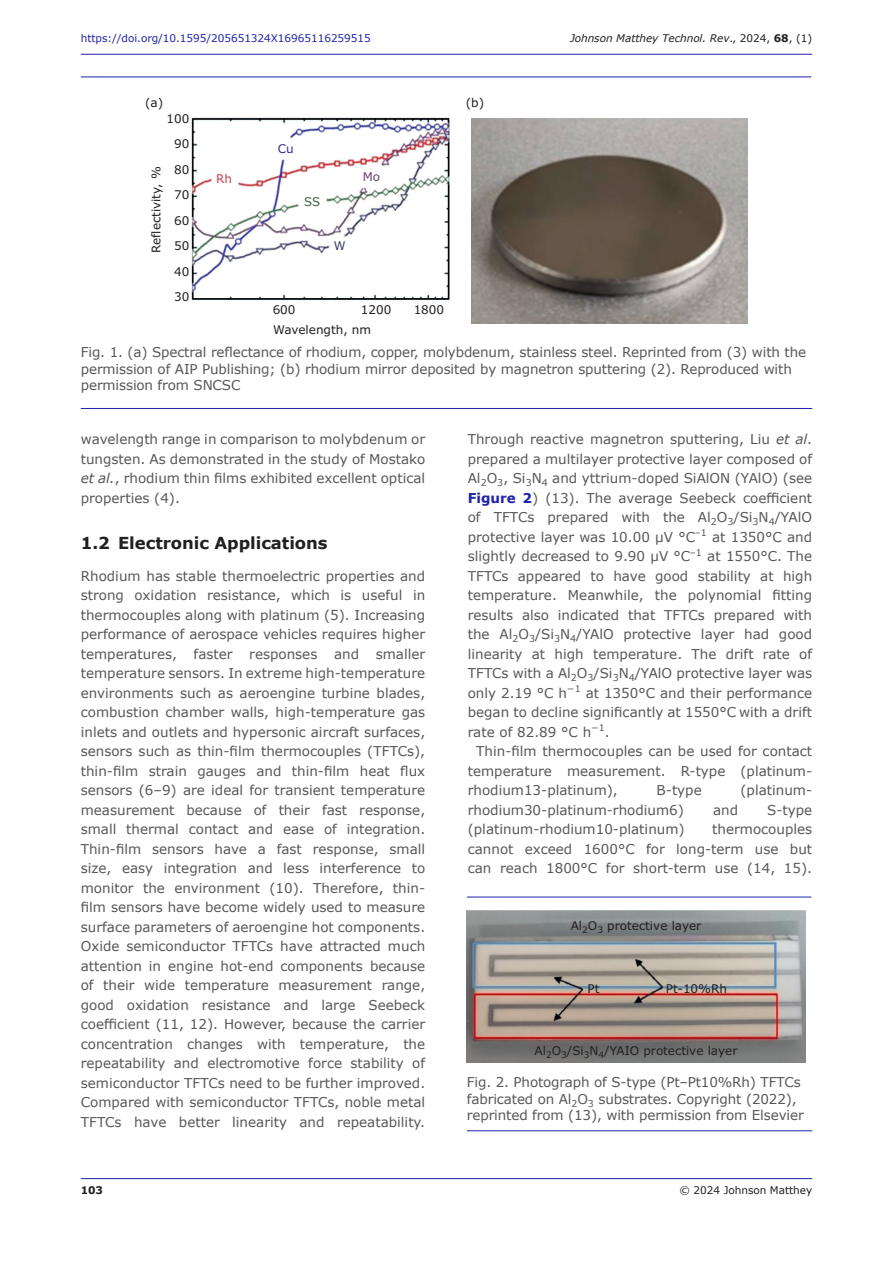
<style>
.page{position:relative;width:893px;height:1263px;background:#fff}
.page>*{position:absolute;margin:0;border:0;box-sizing:border-box;transform-origin:0 0}
.Bodytext_subhead{font:700 16.5px "Verdana";letter-spacing:-.005em;color:#231f20}
.Bodytext_fullout{font:13.5px/19.5px "Verdana";color:#575756;text-align:justify}
.Captions_for_pic_drg{font:13.5px/16.5px "Verdana";letter-spacing:-.01em;color:#575756}
.Bodytext_indent{font:13.5px/19.5px "Verdana";color:#575756;text-align:justify}
.t1{font:12px/25.5px "Verdana";color:#231f20;text-align:justify}
.t2{font:12px "Verdana";color:#362f92}
.t3{font:12px "Verdana";color:#c44150}
.t4{font:12px "Verdana";color:#634265}
.t5{font:12px "Verdana";color:#47634c}
.t6{font:12px "Verdana";color:#37385c}
.t7{font:10.5px "Verdana";letter-spacing:-.005em;color:#1e22aa}
.t8{font:italic 10.5px "Verdana";letter-spacing:-.005em;color:#231f20}
.t9{font:10.5px "Verdana";letter-spacing:-.005em;color:#231f20}
.t10{font:700 10.5px "Verdana";color:#231f20}
.s1{font-style:normal}
.s2{font-weight:700;font-style:normal}
.s3{font-style:italic}
.s4{font-weight:700;color:#1e22aa}
</style>
<div class="page">
<hr style="left:81px;top:1178px;width:731px;height:1px;background:#1e22aa">
<hr style="left:81px;top:54px;width:731px;height:1px;background:#1e22aa">
<hr style="left:81px;top:408px;width:731px;height:1px;background:#1e22aa">
<hr style="left:81px;top:77px;width:730px;height:1px;background:#1e22aa">
<img style="left:191px;top:117px;width:259px;height:184px">
<img style="left:471px;top:118px;width:277px;height:206px">
<hr style="left:467px;top:1130px;width:345px;height:1px;background:#1e22aa">
<hr style="left:467px;top:897px;width:344px;height:1px;background:#1e22aa">
<img style="left:467px;top:911px;width:338px;height:152px">
<p class="t7" style="left:81px;top:31px;width:291px">https://doi.org/10.1595/205651324X16965116259515</p>
<p class="t8" style="left:570px;top:31px;width:244px">Johnson Matthey Technol. Rev<span class="s1">., 2024,</span> <span class="s2">68</span><span class="s1">, (1)</span></p>
<p class="t1" style="left:145px;top:89px;width:20px">(a)</p>
<p class="t1" style="left:466px;top:89px;width:20px">(b)</p>
<p class="t1" style="left:174px;top:131px;width:17px">90</p>
<p class="t1" style="left:166px;top:106px;width:24px">100</p>
<p class="t2" style="left:278px;top:141px;width:17px">Cu</p>
<p class="t1" style="left:143px;top:253px;width:88px;rotate:-90deg">Reflectivity, %</p>
<p class="t1" style="left:174px;top:157px;width:17px">80<br>70<br>60</p>
<p class="t1" style="left:174px;top:233px;width:17px">50<br>40<br>30</p>
<p class="t3" style="left:216px;top:170px;width:17px">Rh</p>
<p class="t4" style="left:363px;top:168px;width:19px">Mo</p>
<p class="t5" style="left:304px;top:194px;width:18px">SS</p>
<p class="t6" style="left:334px;top:238px;width:13px">W</p>
<p class="t1" style="left:273px;top:297px;width:24px">600</p>
<p class="t1" style="left:361px;top:297px;width:32px">1200</p>
<p class="t1" style="left:414px;top:297px;width:32px">1800</p>
<p class="t1" style="left:273px;top:317px;width:100px">Wavelength, nm</p>
<p class="Captions_for_pic_drg" style="left:81px;top:344px;width:727px">Fig. 1. (a) Spectral reflectance of rhodium, copper, molybdenum, stainless steel. Reprinted from (3) with the permission of AIP Publishing; (b) rhodium mirror deposited by magnetron sputtering (2). Reproduced with permission from SNCSC</p>
<p class="Bodytext_fullout" style="left:81px;top:429px;width:346px">wavelength range in comparison to molybdenum or tungsten. As demonstrated in the study of Mostako <span class="s3">et al.</span>, rhodium thin films exhibited excellent optical properties (4).</p>
<p class="Bodytext_subhead" style="left:81px;top:531px;width:248px">1.2 Electronic Applications</p>
<p class="Bodytext_fullout" style="left:81px;top:566px;width:346px">Rhodium has stable thermoelectric properties and strong oxidation resistance, which is useful in thermocouples along with platinum (5). Increasing performance of aerospace vehicles requires higher temperatures, faster responses and smaller temperature sensors. In extreme high-temperature environments such as aeroengine turbine blades, combustion chamber walls, high-temperature gas inlets and outlets and hypersonic aircraft surfaces, sensors such as thin-film thermocouples (TFTCs), thin-film strain gauges and thin-film heat flux sensors (6–9) are ideal for transient temperature measurement because of their fast response, small thermal contact and ease of integration.<br>Thin-film sensors have a fast response, small size, easy integration and less interference to monitor the environment (10). Therefore, thin&shy;film sensors have become widely used to measure surface parameters of aeroengine hot components.<br>Oxide semiconductor TFTCs have attracted much attention in engine hot-end components because of their wide temperature measurement range, good oxidation resistance and large Seebeck coefficient (11, 12). However, because the carrier concentration changes with temperature, the repeatability and electromotive force stability of semiconductor TFTCs need to be further improved.<br>Compared with semiconductor TFTCs, noble metal TFTCs have better linearity and repeatability.</p>
<p class="Bodytext_fullout" style="left:468px;top:429px;width:346px">Through reactive magnetron sputtering, Liu <span class="s3">et al</span>. prepared a multilayer protective layer composed of Al<sub>2</sub>O<sub>3</sub>, Si<sub>3</sub>N<sub>4</sub> and yttrium-doped SiAlON (YAlO) (see <span class="s4">Figure 2</span>) (13). The average Seebeck coefficient of TFTCs prepared with the Al<sub>2</sub>O<sub>3</sub>/Si<sub>3</sub>N<sub>4</sub>/YAlO protective layer was 10.00 μV °C<sup>–1</sup> at 1350°C and slightly decreased to 9.90 μV °C<sup>–1</sup> at 1550°C. The TFTCs appeared to have good stability at high temperature. Meanwhile, the polynomial fitting results also indicated that TFTCs prepared with the Al<sub>2</sub>O<sub>3</sub>/Si<sub>3</sub>N<sub>4</sub>/YAlO protective layer had good linearity at high temperature. The drift rate of TFTCs with a Al<sub>2</sub>O<sub>3</sub>/Si<sub>3</sub>N<sub>4</sub>/YAlO protective layer was only 2.19 °C h<sup>−1</sup> at 1350°C and their performance began to decline significantly at 1550°C with a drift rate of 82.89 °C h<sup>−1</sup>.</p>
<p class="Bodytext_indent" style="left:468px;top:741px;width:346px;text-indent:9px">Thin-film thermocouples can be used for contact temperature measurement. R-type (platinum&shy;rhodium13-platinum),</p>
<p class="Bodytext_indent" style="left:657px;top:780px;width:47px">B-type</p>
<p class="Bodytext_indent" style="left:740px;top:780px;width:73px">(platinum-</p>
<p class="Bodytext_indent" style="left:468px;top:800px;width:218px">rhodium30-platinum-rhodium6)</p>
<p class="Bodytext_indent" style="left:713px;top:800px;width:27px">and</p>
<p class="Bodytext_indent" style="left:767px;top:800px;width:47px">S-type</p>
<p class="Bodytext_indent" style="left:468px;top:819px;width:218px">(platinum-rhodium10-platinum)</p>
<p class="Bodytext_indent" style="left:468px;top:819px;width:346px;text-indent:244px">thermocouples cannot exceed 1600°C for long-term use but can reach 1800°C for short-term use (14, 15).</p>
<p class="t1" style="left:571px;top:913px;width:132px">Al<sub>2</sub>O<sub>3</sub> protective layer</p>
<p class="t1" style="left:588px;top:975px;width:13px">Pt</p>
<p class="t1" style="left:666px;top:975px;width:63px">Pt-10%Rh</p>
<p class="t1" style="left:534px;top:1037px;width:205px">Al<sub>2</sub>O<sub>3</sub>/Si<sub>3</sub>N<sub>4</sub>/YAIO protective layer</p>
<p class="Captions_for_pic_drg" style="left:467px;top:1074px;width:338px">Fig. 2. Photograph of S-type (Pt–Pt10%Rh) TFTCs fabricated on Al<sub>2</sub>O<sub>3</sub> substrates. Copyright (2022), reprinted from (13), with permission from Elsevier</p>
<p class="t10" style="left:81px;top:1183px;width:24px">103</p>
<p class="t9" style="left:679px;top:1183px;width:134px">© 2024 Johnson Matthey</p>
</div>
